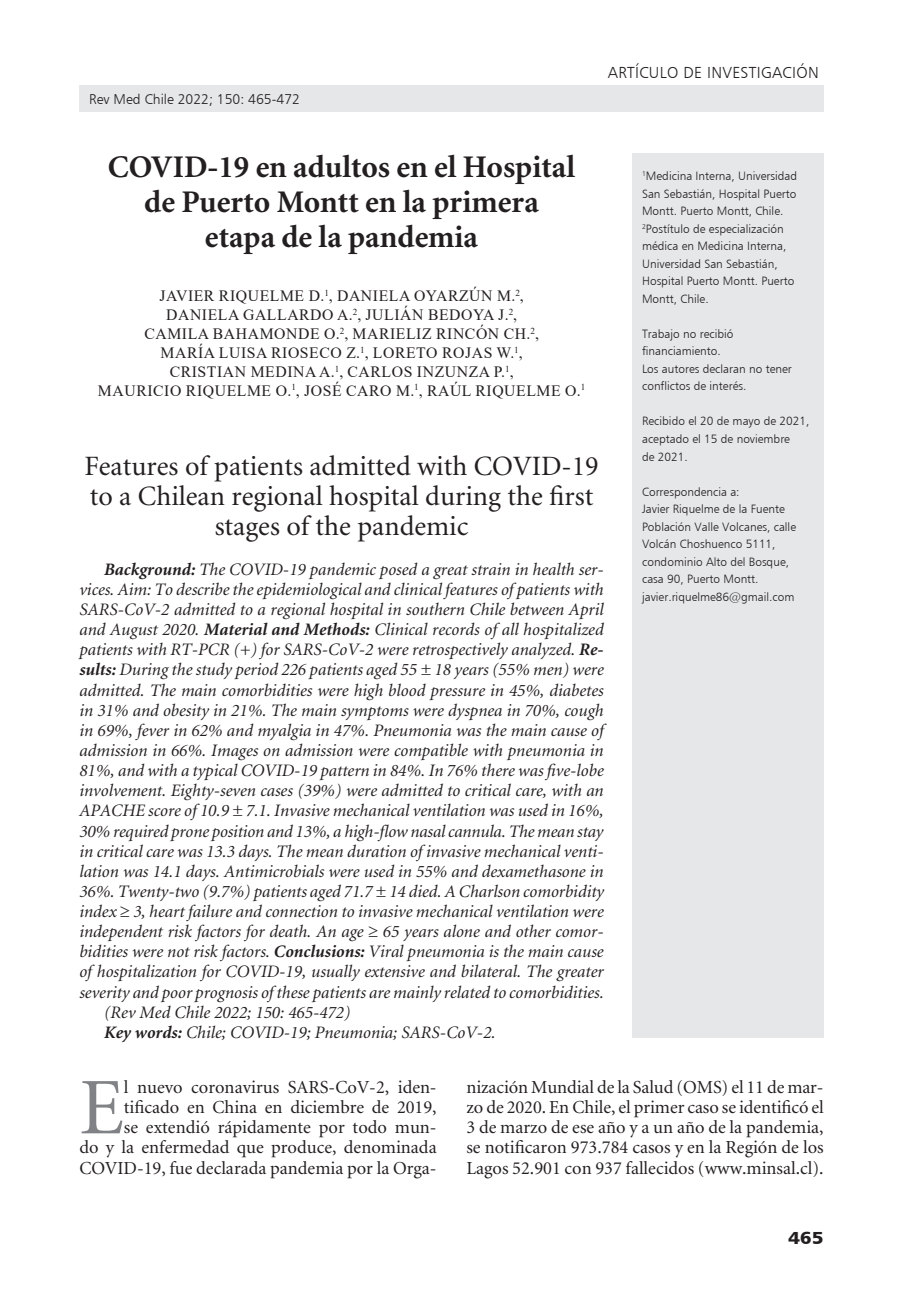
<style>
.page{position:relative;width:918px;height:1315px;background:#fff}
.page>*{position:absolute;margin:0;border:0;box-sizing:border-box;transform-origin:0 0}
.t1{font:80.33px "Minion";color:#808285}
.t2{font:700 31.5px/35px "Minion";color:#231f20;text-align:center}
.t3{font:28px/29.8px "Minion";color:#231f20;text-align:center}
.t4{font:18.38px/20.1px "Minion";color:#231f20;text-align:right}
.t5{font:italic 17.5px "Minion";color:#231f20}
.t6{font:17.5px "Humanist 777 BT Black B";color:#231f20;scale:1.1 1}
.t7{font:15.75px/18.9px "Times New Roman";letter-spacing:.035em;color:#231f20;text-align:center}
.t8{font:15.75px "Humanist 777 BT Light B";letter-spacing:.02em;color:#231f20}
.t9{font:14px "Humanist 777 BT Light B";color:#231f20}
.t10{font:11.9px/17.5px "Humanist 777 BT Light B";color:#231f20}
.s1{font-weight:700}
</style>
<div class="page">
<div style="left:79px;top:85px;width:744px;height:26px;background:#e6e7e9"></div>
<div style="left:632px;top:154px;width:191px;height:884px;background:#e6e7e9"></div>
<p class="t9" style="left:89px;top:90px;width:212px">Rev Med Chile 2022; 150: 465-472</p>
<p class="t8" style="left:608px;top:63px;width:212px">ARTÍCULO DE INVESTIGACIÓN</p>
<h2 class="t2" style="left:108px;top:151px;width:469px">COVID-19 en adultos en el Hospital de Puerto Montt en la primera etapa de la pandemia</h2>
<p class="t7" style="left:98px;top:286px;width:489px">JAVIER RIQUELME D.<sup>1</sup>, DANIELA OYARZÚN M.<sup>2</sup>,<br>DANIELA GALLARDO A.<sup>2</sup>, JULIÁN BEDOYA J.<sup>2</sup>,<br>CAMILA BAHAMONDE O.<sup>2</sup>, MARIELIZ RINCÓN CH.<sup>2</sup>,<br>MARÍA LUISA RIOSECO Z.<sup>1</sup>, LORETO ROJAS W.<sup>1</sup>,<br>CRISTIAN MEDINA A.<sup>1</sup>, CARLOS INZUNZA P.<sup>1</sup>,<br>MAURICIO RIQUELME O.<sup>1</sup>, JOSÉ CARO M.<sup>1</sup>, RAÚL RIQUELME O.<sup>1</sup></p>
<h3 class="t3" style="left:84px;top:452px;width:516px">Features of patients admitted with COVID-19 to a Chilean regional hospital during the first stages of the pandemic</h3>
<p class="t5" style="left:104px;top:560px;width:501px"><span class="s1">Background:</span> The COVID-19 pandemic posed a great strain in health ser-</p>
<p class="t5" style="left:79px;top:581px;width:526px">vices. Aim: To describe the epidemiological and clinical features of patients with</p>
<p class="t5" style="left:79px;top:601px;width:526px">SARS-CoV-2 admitted to a regional hospital in southern Chile between April</p>
<p class="t5" style="left:79px;top:621px;width:526px">and August 2020. <span class="s1">Material and Methods:</span> Clinical records of all hospitalized</p>
<p class="t5" style="left:79px;top:641px;width:526px">patients with RT-PCR (+) for SARS-CoV-2 were retrospectively analyzed. <span class="s1">Re-</span></p>
<p class="t5" style="left:79px;top:661px;width:526px"><span class="s1">sults:</span> During the study period 226 patients aged 55 ± 18 years (55% men) were</p>
<p class="t5" style="left:79px;top:681px;width:526px">admitted. The main comorbidities were high blood pressure in 45%, diabetes</p>
<p class="t5" style="left:79px;top:701px;width:526px">in 31% and obesity in 21%. The main symptoms were dyspnea in 70%, cough</p>
<p class="t5" style="left:79px;top:721px;width:526px">in 69%, fever in 62% and myalgia in 47%. Pneumonia was the main cause of</p>
<p class="t5" style="left:79px;top:742px;width:526px">admission in 66%. Images on admission were compatible with pneumonia in</p>
<p class="t5" style="left:79px;top:762px;width:526px">81%, and with a typical COVID-19 pattern in 84%. In 76% there was five-lobe</p>
<p class="t5" style="left:79px;top:782px;width:526px">involvement. Eighty-seven cases (39%) were admitted to critical care, with an</p>
<p class="t5" style="left:79px;top:802px;width:526px">APACHE score of 10.9 ± 7.1. Invasive mechanical ventilation was used in 16%,</p>
<p class="t5" style="left:79px;top:822px;width:525px">30% required prone position and 13%, a high-flow nasal cannula. The mean stay</p>
<p class="t5" style="left:79px;top:842px;width:526px">in critical care was 13.3 days. The mean duration of invasive mechanical venti-</p>
<p class="t5" style="left:79px;top:862px;width:526px">lation was 14.1 days. Antimicrobials were used in 55% and dexamethasone in</p>
<p class="t5" style="left:79px;top:882px;width:526px">36%. Twenty-two (9.7%) patients aged 71.7 ± 14 died. A Charlson comorbidity</p>
<p class="t5" style="left:79px;top:903px;width:526px">index ≥ 3, heart failure and connection to invasive mechanical ventilation were</p>
<p class="t5" style="left:79px;top:923px;width:526px">independent risk factors for death. An age ≥ 65 years alone and other comor-</p>
<p class="t5" style="left:79px;top:943px;width:526px">bidities were not risk factors. <span class="s1">Conclusions:</span> Viral pneumonia is the main cause</p>
<p class="t5" style="left:79px;top:963px;width:526px">of hospitalization for COVID-19, usually extensive and bilateral. The greater</p>
<p class="t5" style="left:79px;top:983px;width:526px">severity and poor prognosis of these patients are mainly related to comorbidities.</p>
<p class="t5" style="left:104px;top:1003px;width:248px">(Rev Med Chile 2022; 150: 465-472)</p>
<p class="t5" style="left:104px;top:1023px;width:393px"><span class="s1">Key words:</span> Chile; COVID-19; Pneumonia; SARS-CoV-2.</p>
<p class="t10" style="left:642px;top:167px;width:157px"><sup>1</sup>Medicina Interna, Universidad<br>San Sebastián, Hospital Puerto<br>Montt. Puerto Montt, Chile.<br><sup>2</sup>Postítulo de especialización médica en Medicina Interna,<br>Universidad San Sebastián,<br>Hospital Puerto Montt. Puerto<br>Montt, Chile.</p>
<p class="t10" style="left:642px;top:325px;width:151px">Trabajo no recibió financiamiento.<br>Los autores declaran no tener conflictos de interés.</p>
<p class="t10" style="left:642px;top:412px;width:169px">Recibido el 20 de mayo de 2021, aceptado el 15 de noviembre<br>de 2021.</p>
<p class="t10" style="left:642px;top:482px;width:155px">Correspondencia a:<br>Javier Riquelme de la Fuente<br>Población Valle Volcanes, calle<br>Volcán Choshuenco 5111, condominio Alto del Bosque, casa 90, Puerto Montt. javier.riquelme86@gmail.com</p>
<p class="t4" style="left:79px;top:1077px;width:359px">l nuevo coronavirus SARS-CoV-2, iden&shy;tificado en China en diciembre de 2019,<br>se extendió rápidamente por todo mun-<br>do y la enfermedad que produce, denominada COVID-19, fue declarada pandemia por la Orga-</p>
<p class="t4" style="left:466px;top:1077px;width:359px;text-align:justify">nización Mundial de la Salud (OMS) el 11 de mar&shy;zo de 2020. En Chile, el primer caso se identificó el 3 de marzo de ese año y a un año de la pandemia, se notificaron 973.784 casos y en la Región de los Lagos 52.901 con 937 fallecidos (www.minsal.cl).</p>
<h1 class="t1" style="left:79px;top:1068px;width:46px">E</h1>
<p class="t6" style="left:788px;top:1226px;width:34px">465</p>
</div>
